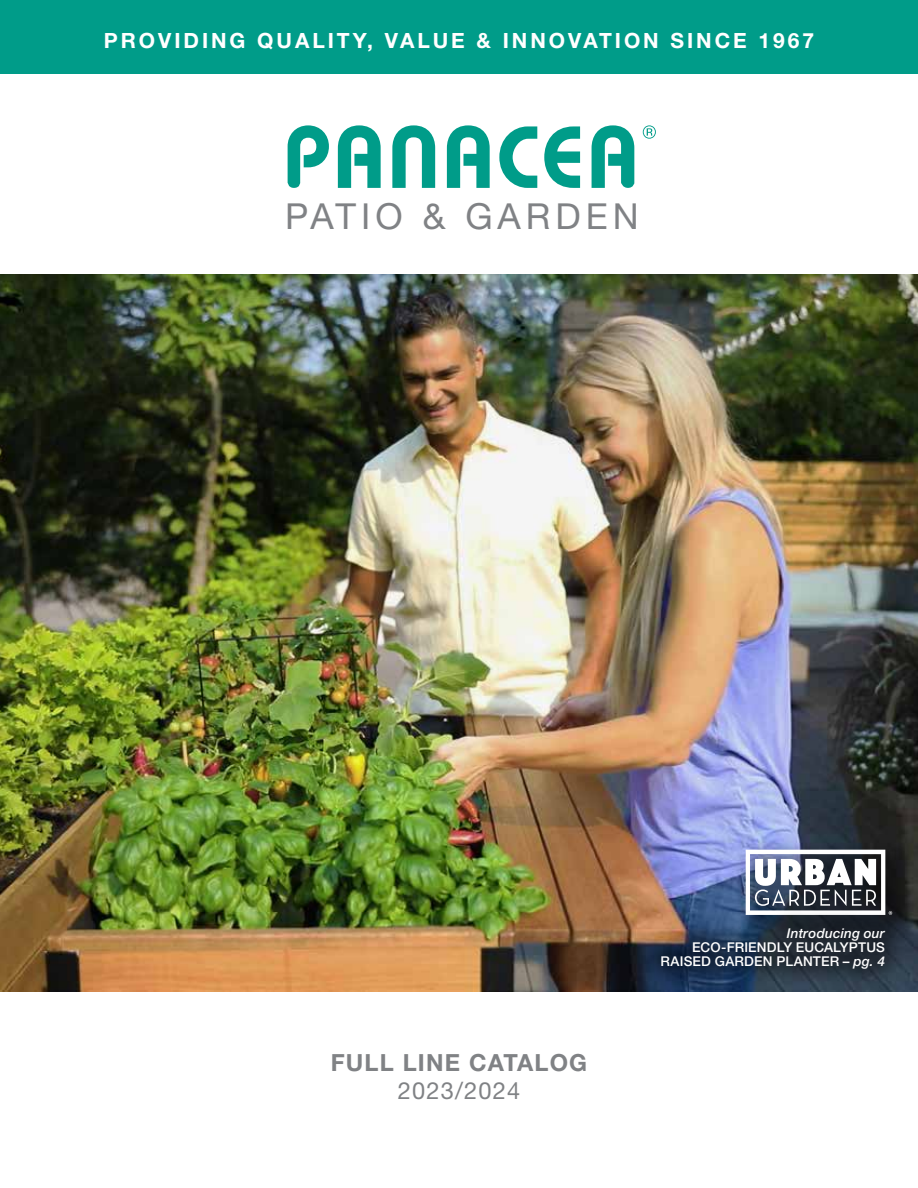
<style>
.page{position:relative;width:918px;height:1188px;background:#fff}
.page>*{position:absolute;margin:0;border:0;box-sizing:border-box;transform-origin:0 0}
.t1{font:35.85px "Helvetica Neue LT Std";letter-spacing:.14em;color:#808285}
.t2{font:700 23.7px "Helvetica Neue LT Std";letter-spacing:.05em;color:#808285}
.t3{font:23.7px "Helvetica Neue LT Std";letter-spacing:.05em;color:#808285}
.t4{font:700 21px "Helvetica Neue LT Std";letter-spacing:.14em;color:#fff}
.t5{font:500 13.5px/13.6px "Helvetica Neue LT Std";letter-spacing:.01em;color:#fff;text-align:right}
.t6{font:italic 500 13.5px "Helvetica Neue LT Std";letter-spacing:.01em;color:#fff}
.s1{font-style:italic}
</style>
<div class="page">
<img style="left:0;top:274px;width:918px;height:717px">
<svg style="left:288px;top:125px;width:41px;height:63px"></svg>
<svg style="left:338px;top:125px;width:43px;height:63px"></svg>
<svg style="left:392px;top:125px;width:43px;height:63px"></svg>
<svg style="left:447px;top:125px;width:43px;height:63px"></svg>
<svg style="left:499px;top:126px;width:38px;height:62px"></svg>
<svg style="left:544px;top:126px;width:36px;height:62px"></svg>
<svg style="left:592px;top:125px;width:42px;height:63px"></svg>
<svg style="left:643px;top:125px;width:13px;height:14px"></svg>
<div style="left:735px;top:839px;width:183px;height:108px;background:#000;opacity:.41"></div>
<svg style="left:746px;top:850px;width:146px;height:58px"></svg>
<div style="left:640px;top:908px;width:266px;height:81px;background:#000;opacity:.41"></div>
<div style="left:0;top:0;width:918px;height:73px;background:#009c89"></div>
<h3 class="t4" style="left:104px;top:28px;width:712px">PROVIDING QUALITY, VALUE &amp; INNOVATION SINCE 1967</h3>
<h1 class="t1" style="left:285px;top:195px;width:355px">PATIO &amp; GARDEN</h1>
<h2 class="t2" style="left:331px;top:1047px;width:258px">FULL LINE CATALOG</h2>
<h2 class="t3" style="left:398px;top:1076px;width:124px">2023/2024</h2>
<p class="t6" style="left:787px;top:926px;width:100px">Introducing our</p>
<p class="t5" style="left:661px;top:940px;width:226px">ECO-FRIENDLY EUCALYPTUS<br>RAISED GARDEN PLANTER – <span class="s1">pg. 4</span></p>
</div>
